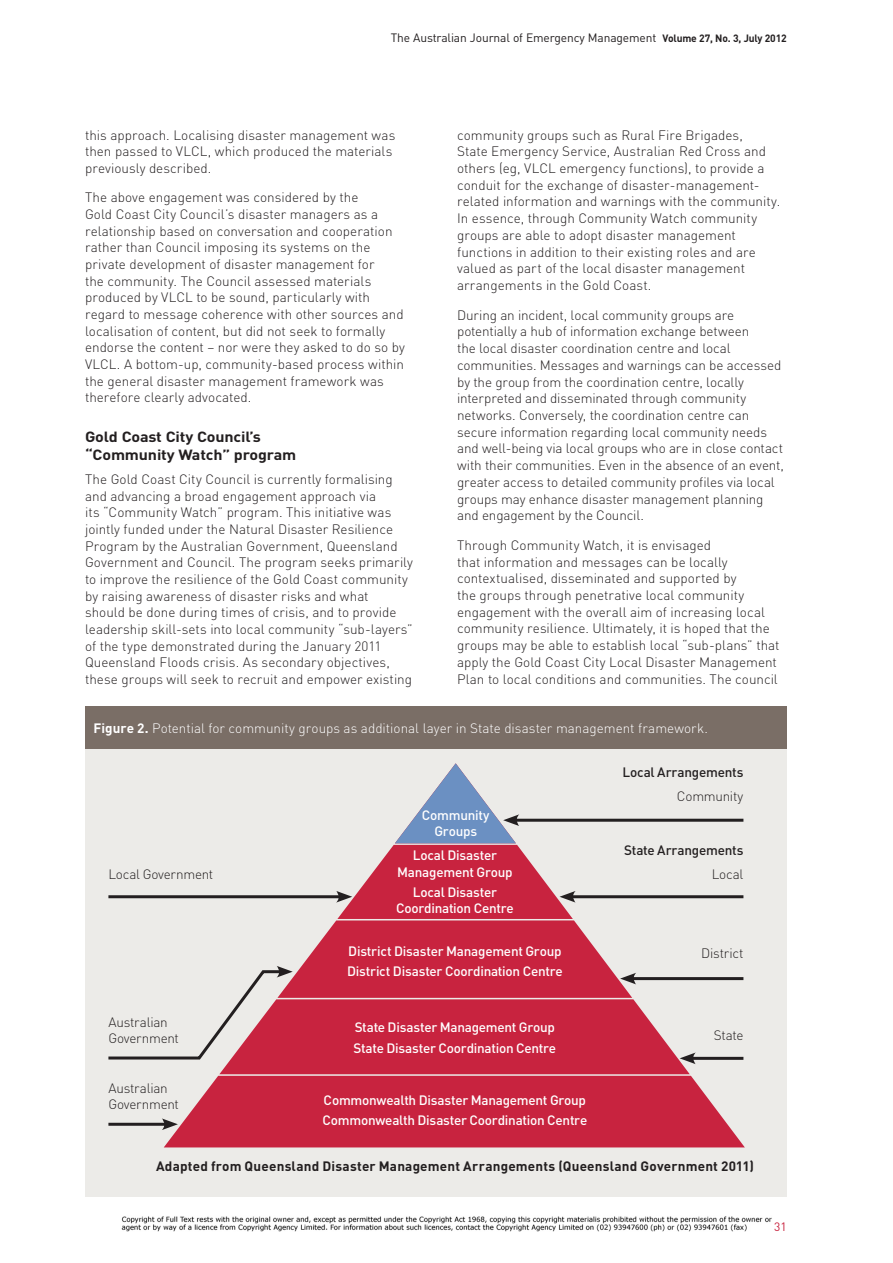
<style>
.page{position:relative;width:893px;height:1263px;background:#fff}
.page>*{position:absolute;margin:0;border:0;box-sizing:border-box;transform-origin:0 0}
.t1{font:700 14.7px/18.1px "DIN";letter-spacing:-.01em;color:#231f20;scale:1.1 1}
.t2{font:300 13.5px/16.8px "DIN";color:#231f20}
.t3{font:500 13.5px/16.2px "DIN";letter-spacing:-.02em;color:#fff;text-align:center}
.t4{font:300 13.5px "DIN";color:#fff}
.t5{font:700 13.5px "DIN";letter-spacing:.015em;color:#231f20}
.t6{font:300 13.5px/16.2px "DIN";letter-spacing:-.02em;color:#231f20}
.t7{font:500 13.5px "DIN";letter-spacing:-.02em;color:#231f20}
.t8{font:12px "DIN";letter-spacing:-.01em;color:#231f20}
.t9{font:12px "DIN";color:#c8233f}
.s1{font-weight:700;font-size:10.5px}
.s2{font-weight:700}
</style>
<div class="page">
<div style="left:85px;top:716px;width:702px;height:481px;background:#ecebe8"></div>
<div style="left:85px;top:706px;width:702px;height:42px;background:#7a6e66"></div>
<svg style="left:164px;top:818px;width:581px;height:329px;fill:#c8233f"></svg>
<hr style="left:514px;top:819px;width:229px;height:3px;background:#231f20">
<svg style="left:395px;top:763px;width:124px;height:80px"></svg>
<hr style="left:108px;top:895px;width:234px;height:3px;background:#231f20">
<svg style="left:336px;top:891px;width:16px;height:11px"></svg>
<hr style="left:570px;top:895px;width:173px;height:3px;background:#231f20">
<svg style="left:559px;top:891px;width:17px;height:11px"></svg>
<hr style="left:630px;top:977px;width:113px;height:3px;background:#231f20">
<svg style="left:620px;top:973px;width:16px;height:11px"></svg>
<hr style="left:690px;top:1057px;width:53px;height:3px;background:#231f20">
<svg style="left:680px;top:1052px;width:16px;height:12px"></svg>
<svg style="left:108px;top:966px;width:185px;height:95px"></svg>
<hr style="left:108px;top:1123px;width:59px;height:3px;background:#231f20">
<svg style="left:162px;top:1118px;width:16px;height:12px"></svg>
<img style="left:121px;top:1216px;width:651px;height:16px">
<p class="t8" style="left:391px;top:30px;width:398px">The Australian Journal of Emergency Management <span class="s1">Volume 27, No. 3, July 2012</span></p>
<p class="t2" style="left:85px;top:126px;width:312px">this approach. Localising disaster management was then passed to VLCL, which produced the materials previously described.</p>
<p class="t2" style="left:85px;top:189px;width:321px">The above engagement was considered by the<br>Gold Coast City Council’s disaster managers as a relationship based on conversation and cooperation rather than Council imposing its systems on the private development of disaster management for<br>the community. The Council assessed materials produced by VLCL to be sound, particularly with regard to message coherence with other sources and localisation of content, but did not seek to formally endorse the content – nor were they asked to do so by VLCL. A bottom-up, community-based process within the general disaster management framework was therefore clearly advocated.</p>
<p class="t1" style="left:85px;top:427px;width:194px">Gold Coast City Council’s “Community Watch” program</p>
<p class="t2" style="left:85px;top:471px;width:329px">The Gold Coast City Council is currently formalising and advancing a broad engagement approach via<br>its “Community Watch” program. This initiative was jointly funded under the Natural Disaster Resilience Program by the Australian Government, Queensland Government and Council. The program seeks primarily to improve the resilience of the Gold Coast community by raising awareness of disaster risks and what<br>should be done during times of crisis, and to provide leadership skill-sets into local community “sub-layers” of the type demonstrated during the January 2011<br>Queensland Floods crisis. As secondary objectives, these groups will seek to recruit and empower existing</p>
<p class="t2" style="left:457px;top:126px;width:325px">community groups such as Rural Fire Brigades,<br>State Emergency Service, Australian Red Cross and others (eg, VLCL emergency functions), to provide a conduit for the exchange of disaster-management&shy;related information and warnings with the community.<br>In essence, through Community Watch community groups are able to adopt disaster management functions in addition to their existing roles and are valued as part of the local disaster management arrangements in the Gold Coast.</p>
<p class="t2" style="left:457px;top:306px;width:328px">During an incident, local community groups are potentially a hub of information exchange between<br>the local disaster coordination centre and local communities. Messages and warnings can be accessed by the group from the coordination centre, locally interpreted and disseminated through community networks. Conversely, the coordination centre can secure information regarding local community needs and well-being via local groups who are in close contact with their communities. Even in the absence of an event, greater access to detailed community profiles via local groups may enhance disaster management planning and engagement by the Council.</p>
<p class="t2" style="left:457px;top:536px;width:324px">Through Community Watch, it is envisaged<br>that information and messages can be locally contextualised, disseminated and supported by<br>the groups through penetrative local community engagement with the overall aim of increasing local community resilience. Ultimately, it is hoped that the groups may be able to establish local “sub-plans” that apply the Gold Coast City Local Disaster Management Plan to local conditions and communities. The council</p>
<p class="t4" style="left:94px;top:720px;width:616px"><span class="s2">Figure 2.</span> Potential for community groups as additional layer in State disaster management framework.</p>
<p class="t7" style="left:623px;top:763px;width:122px">Local Arrangements</p>
<p class="t3" style="left:422px;top:806px;width:69px">Community<br>Groups</p>
<p class="t6" style="left:677px;top:788px;width:68px">Community</p>
<p class="t7" style="left:624px;top:842px;width:121px">State Arrangements</p>
<p class="t3" style="left:397px;top:847px;width:117px">Local Disaster<br>Management Group</p>
<p class="t3" style="left:396px;top:884px;width:119px">Local Disaster<br>Coordination Centre</p>
<p class="t3" style="left:347px;top:940px;width:217px;line-height:20.4px;text-align:left">District Disaster Management Group<br>District Disaster Coordination Centre</p>
<p class="t2" style="left:108px;top:866px;width:106px">Local Government</p>
<p class="t2" style="left:712px;top:866px;width:33px">Local</p>
<p class="t6" style="left:701px;top:945px;width:44px">District</p>
<p class="t6" style="left:108px;top:1014px;width:72px">Australian<br>Government</p>
<p class="t6" style="left:108px;top:1080px;width:72px">Australian<br>Government</p>
<p class="t3" style="left:353px;top:1017px;width:204px;line-height:20.4px;text-align:left">State Disaster Management Group<br>State Disaster Coordination Centre</p>
<p class="t3" style="left:322px;top:1089px;width:266px;line-height:20.4px;text-align:left">Commonwealth Disaster Management Group<br>Commonwealth Disaster Coordination Centre</p>
<p class="t2" style="left:714px;top:1026px;width:31px">State</p>
<p class="t5" style="left:156px;top:1158px;width:599px">Adapted from Queensland Disaster Management Arrangements (Queensland Government 2011)</p>
<p class="t9" style="left:774px;top:1219px;width:14px">31</p>
</div>
